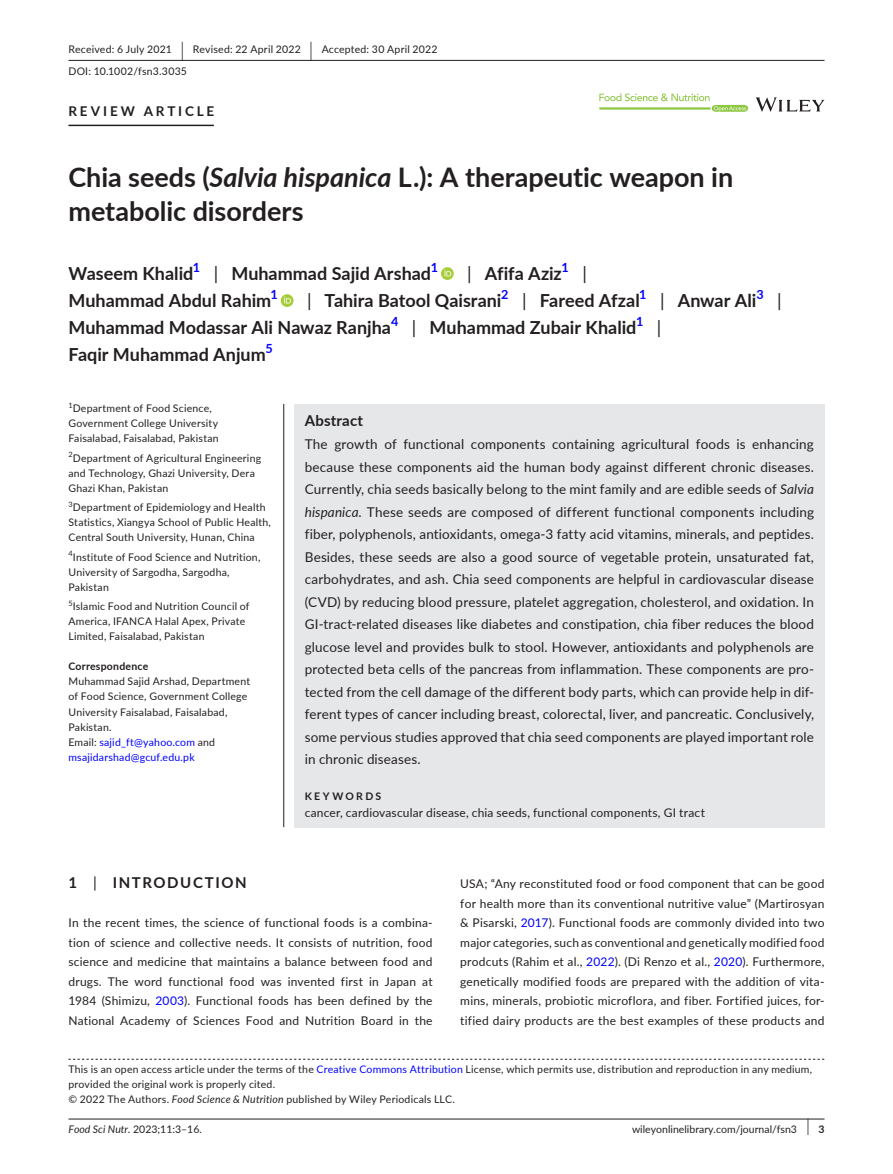
<style>
.page{position:relative;width:893px;height:1174px;background:#fff}
.page>*{position:absolute;margin:0;border:0;box-sizing:border-box;transform-origin:0 0}
.t1{font:700 27px/34.5px "Lato";color:#231f20}
.t2{font:700 18px "Lato";color:#231f20}
.t3{font:18px "Lato";color:#231f20}
.t4{font:700 15px "Lato";letter-spacing:.1em;color:#231f20}
.t5{font:700 15px "Lato";letter-spacing:.015em;color:#231f20}
.t6{font:13.5px/22.5px "Lato";letter-spacing:.01em;color:#231f20;text-align:justify}
.t7{font:700 13.5px "Lato";letter-spacing:.21em;color:#231f20}
.t8{font:700 12.6px "Lato";color:#00f}
.t9{font:12px/19.5px "Lato";letter-spacing:.02em;color:#231f20;text-align:justify}
.t10{font:10.5px/15px "Lato";letter-spacing:.02em;color:#231f20}
.t11{font:10.5px "Lato";color:#231f20}
.t12{font:700 10.5px "Lato";letter-spacing:.02em;color:#231f20}
.t13{font:700 10.5px "Lato";letter-spacing:.22em;color:#231f20}
.t14{font:7.35px "Lato";color:#231f20}
.s1{font-size:19.65px}
.s2{font-style:italic}
.s3{font-weight:400}
.s4{color:#00f}
.s5{font-size:17.4px}
.s6{font-weight:700}
</style>
<div class="page">
<hr style="left:68px;top:1118px;width:756px;height:1px;background:#231f20">
<svg style="left:756px;top:97px;width:68px;height:15px"></svg>
<svg style="left:599px;top:93px;width:149px;height:19px"></svg>
<hr style="left:68px;top:60px;width:756px;height:1px;background:#231f20">
<hr style="left:68px;top:125px;width:146px;height:1px;background:#231f20">
<svg style="left:441px;top:267px;width:13px;height:13px"></svg>
<svg style="left:444px;top:269px;width:7px;height:7px"></svg>
<svg style="left:281px;top:294px;width:12px;height:13px"></svg>
<svg style="left:284px;top:296px;width:7px;height:7px"></svg>
<svg style="left:68px;top:1058px;width:756px;height:1px"></svg>
<div style="left:294px;top:404px;width:530px;height:423px;background:#e6e7e9"></div>
<hr style="left:283px;top:404px;width:1px;height:423px;background:#231f20">
<p class="t10" style="left:68px;top:38px;width:371px;line-height:21.8px">Received: 6 July 2021 <span class="s1">|</span> Revised: 22 April 2022 <span class="s1">|</span> Accepted: 30 April 2022<br>DOI: 10.1002/fsn3.3035</p>
<p class="t7" style="left:68px;top:101px;width:147px">REVIEW ARTICLE</p>
<h1 class="t1" style="left:68px;top:159px;width:666px">Chia seeds (<span class="s2">Salvia hispanica</span> L.): A therapeutic weapon in metabolic disorders</h1>
<h2 class="t2" style="left:68px;top:260px;width:126px">Waseem Khalid</h2>
<p class="t8" style="left:193px;top:258px;width:9px">1</p>
<h2 class="t2" style="left:214px;top:260px;width:219px"><span class="s3">|</span> Muhammad Sajid Arshad</h2>
<p class="t8" style="left:431px;top:258px;width:9px">1</p>
<h2 class="t2" style="left:467px;top:260px;width:96px"><span class="s3">|</span> Afifa Aziz</h2>
<p class="t8" style="left:562px;top:258px;width:9px">1</p>
<h2 class="t3" style="left:582px;top:260px;width:6px">|</h2>
<h2 class="t2" style="left:68px;top:287px;width:204px">Muhammad Abdul Rahim</h2>
<p class="t8" style="left:270px;top:285px;width:9px">1</p>
<h2 class="t2" style="left:307px;top:287px;width:196px"><span class="s3">|</span> Tahira Batool Qaisrani</h2>
<p class="t8" style="left:501px;top:285px;width:9px">2</p>
<h2 class="t2" style="left:522px;top:287px;width:119px"><span class="s3">|</span> Fareed Afzal</h2>
<p class="t8" style="left:639px;top:285px;width:9px">1</p>
<h2 class="t2" style="left:660px;top:287px;width:98px"><span class="s3">|</span> Anwar Ali</h2>
<p class="t8" style="left:756px;top:285px;width:9px">3</p>
<h2 class="t3" style="left:777px;top:287px;width:6px">|</h2>
<h2 class="t2" style="left:68px;top:314px;width:324px">Muhammad Modassar Ali Nawaz Ranjha</h2>
<p class="t8" style="left:391px;top:312px;width:9px">4</p>
<h2 class="t2" style="left:412px;top:314px;width:226px"><span class="s3">|</span> Muhammad Zubair Khalid</h2>
<p class="t8" style="left:636px;top:312px;width:9px">1</p>
<h2 class="t3" style="left:657px;top:314px;width:6px">|</h2>
<h2 class="t2" style="left:68px;top:341px;width:199px">Faqir Muhammad Anjum</h2>
<p class="t8" style="left:266px;top:339px;width:9px">5</p>
<p class="t14" style="left:68px;top:400px;width:6px">1</p>
<p class="t10" style="left:68px;top:400px;width:152px;text-align:center">Department of Food Science,<br>Government College University<br>Faisalabad, Faisalabad, Pakistan</p>
<p class="t14" style="left:68px;top:449px;width:6px">2</p>
<p class="t10" style="left:68px;top:450px;width:194px;text-indent:4px">Department of Agricultural Engineering and Technology, Ghazi University, Dera<br>Ghazi Khan, Pakistan</p>
<p class="t14" style="left:68px;top:499px;width:6px">3</p>
<p class="t10" style="left:68px;top:499px;width:204px;text-indent:4px">Department of Epidemiology and Health<br>Statistics, Xiangya School of Public Health,<br>Central South University, Hunan, China</p>
<p class="t14" style="left:68px;top:548px;width:6px">4</p>
<p class="t10" style="left:68px;top:549px;width:194px;text-indent:4px">Institute of Food Science and Nutrition,<br>University of Sargodha, Sargodha,<br>Pakistan</p>
<p class="t14" style="left:68px;top:598px;width:6px">5</p>
<p class="t10" style="left:68px;top:598px;width:183px;text-indent:4px">Islamic Food and Nutrition Council of<br>America, IFANCA Halal Apex, Private<br>Limited, Faisalabad, Pakistan</p>
<p class="t12" style="left:68px;top:659px;width:81px">Correspondence</p>
<p class="t10" style="left:68px;top:673px;width:183px">Muhammad Sajid Arshad, Department of Food Science, Government College<br>University Faisalabad, Faisalabad,<br>Pakistan.<br>Email: <span class="s4">sajid_ft@yahoo.com</span> and <span class="s4">msajidarshad@gcuf.edu.pk</span></p>
<p class="t5" style="left:305px;top:410px;width:60px">Abstract</p>
<p class="t6" style="left:305px;top:432px;width:511px">The growth of functional components containing agricultural foods is enhancing because these components aid the human body against different chronic diseases.<br>Currently, chia seeds basically belong to the mint family and are edible seeds of <span class="s2">Salvia hispanica</span>. These seeds are composed of different functional components including fiber, polyphenols, antioxidants, omega-3 fatty acid vitamins, minerals, and peptides.<br>Besides, these seeds are also a good source of vegetable protein, unsaturated fat, carbohydrates, and ash. Chia seed components are helpful in cardiovascular disease (CVD) by reducing blood pressure, platelet aggregation, cholesterol, and oxidation. In GI-tract-related diseases like diabetes and constipation, chia fiber reduces the blood glucose level and provides bulk to stool. However, antioxidants and polyphenols are protected beta cells of the pancreas from inflammation. These components are pro&shy;tected from the cell damage of the different body parts, which can provide help in dif&shy;ferent types of cancer including breast, colorectal, liver, and pancreatic. Conclusively, some pervious studies approved that chia seed components are played important role in chronic diseases.</p>
<p class="t13" style="left:305px;top:788px;width:78px">KEYWORDS</p>
<p class="t9" style="left:305px;top:802px;width:402px">cancer, cardiovascular disease, chia seeds, functional components, GI tract</p>
<p class="t4" style="left:68px;top:872px;width:180px">1 <span class="s3">|</span> INTRODUCTION</p>
<p class="t9" style="left:68px;top:912px;width:366px">In the recent times, the science of functional foods is a combina&shy;tion of science and collective needs. It consists of nutrition, food science and medicine that maintains a balance between food and drugs. The word functional food was invented first in Japan at 1984 (Shimizu, <span class="s4">2003</span>). Functional foods has been defined by the National Academy of Sciences Food and Nutrition Board in the</p>
<p class="t9" style="left:460px;top:873px;width:366px">USA; “Any reconstituted food or food component that can be good for health more than its conventional nutritive value” (Martirosyan &amp; Pisarski, <span class="s4">2017</span>). Functional foods are commonly divided into two major categories, such as conventional and genetically modified food prodcuts (Rahim et al., <span class="s4">2022</span>). (Di Renzo et al., <span class="s4">2020</span>). Furthermore, genetically modified foods are prepared with the addition of vita&shy;mins, minerals, probiotic microflora, and fiber. Fortified juices, for&shy;tified dairy products are the best examples of these products and</p>
<p class="t10" style="left:68px;top:1061px;width:745px">This is an open access article under the terms of the <span class="s4">Creative Commons Attribution</span> License, which permits use, distribution and reproduction in any medium, provided the original work is properly cited.<br>© 2022 The Authors. <span class="s2">Food Science &amp; Nutrition</span> published by Wiley Periodicals LLC.</p>
<p class="t10" style="left:68px;top:1121px;width:135px"><span class="s2">Food Sci Nutr.</span> 2023;11:3–16.</p>
<p class="t11" style="left:632px;top:1121px;width:194px">wileyonlinelibrary.com/journal/fsn3 <span class="s5">|</span> <span class="s6">3</span></p>
</div>
